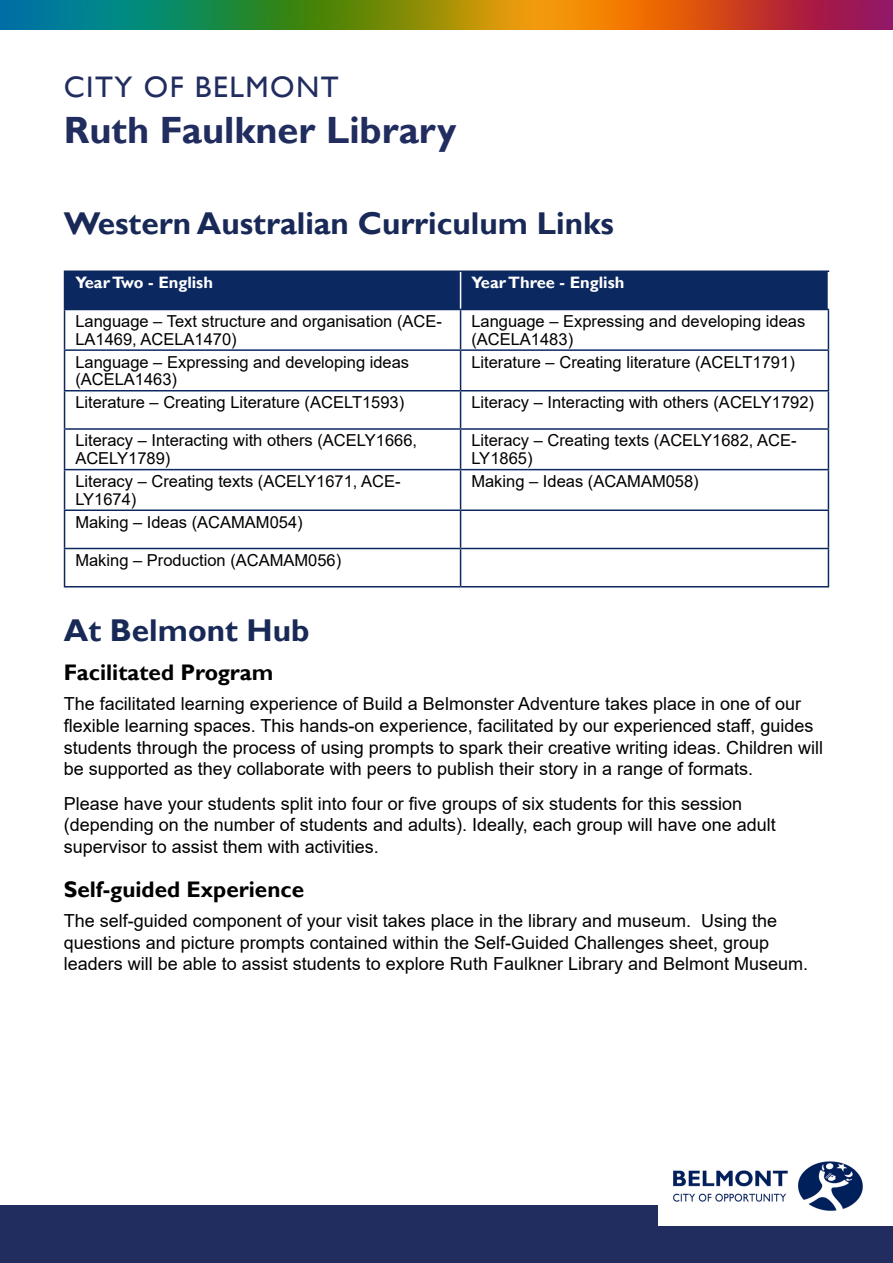
<style>
.page{position:relative;width:893px;height:1263px;background:#fff}
.page>*{position:absolute;margin:0;border:0;box-sizing:border-box;transform-origin:0 0}
.t1{font:700 37.95px "Gill Sans";color:#212c5f}
.t2{font:700 31.5px "Gill Sans";color:#182957}
.t3{font:29.7px "Gill Sans";letter-spacing:.05em;color:#212c5f}
.t4{font:700 22.5px "Gill Sans";color:#000}
.t5{font:18px/21.6px "Arial";color:#000}
.t6{font:16.5px/17.9px "Arial";color:#000}
.t7{font:700 16.5px "Gill Sans";color:#fff}
</style>
<div class="page">
<div style="left:0;top:1205px;width:893px;height:58px;background:#212c5f"></div>
<div style="left:65px;top:272px;width:763px;height:37px;background:#0c2861"></div>
<hr style="left:64px;top:272px;width:1px;height:37px;background:#0c2861">
<hr style="left:460px;top:272px;width:1px;height:37px;background:#fff">
<hr style="left:64px;top:270px;width:397px;height:2px;background:#0c2861">
<hr style="left:461px;top:270px;width:368px;height:2px;background:#0c2861">
<hr style="left:64px;top:309px;width:397px;height:1px;background:#0c2861">
<hr style="left:461px;top:309px;width:368px;height:1px;background:#0c2861">
<hr style="left:64px;top:349px;width:397px;height:2px;background:#0c2861">
<hr style="left:461px;top:349px;width:368px;height:2px;background:#0c2861">
<hr style="left:64px;top:390px;width:397px;height:1px;background:#0c2861">
<hr style="left:461px;top:390px;width:368px;height:1px;background:#0c2861">
<hr style="left:64px;top:428px;width:397px;height:2px;background:#0c2861">
<hr style="left:461px;top:428px;width:368px;height:2px;background:#0c2861">
<hr style="left:64px;top:469px;width:397px;height:1px;background:#0c2861">
<hr style="left:461px;top:469px;width:368px;height:1px;background:#0c2861">
<hr style="left:64px;top:509px;width:397px;height:2px;background:#0c2861">
<hr style="left:461px;top:509px;width:368px;height:2px;background:#0c2861">
<hr style="left:64px;top:548px;width:397px;height:1px;background:#0c2861">
<hr style="left:461px;top:548px;width:368px;height:1px;background:#0c2861">
<hr style="left:64px;top:586px;width:397px;height:1px;background:#0c2861">
<hr style="left:461px;top:586px;width:368px;height:1px;background:#0c2861">
<hr style="left:64px;top:310px;width:1px;height:39px;background:#0c2861">
<hr style="left:64px;top:351px;width:1px;height:39px;background:#0c2861">
<hr style="left:64px;top:391px;width:1px;height:37px;background:#0c2861">
<hr style="left:64px;top:430px;width:1px;height:39px;background:#0c2861">
<hr style="left:64px;top:470px;width:1px;height:39px;background:#0c2861">
<hr style="left:64px;top:511px;width:1px;height:37px;background:#0c2861">
<hr style="left:64px;top:549px;width:1px;height:37px;background:#0c2861">
<hr style="left:460px;top:310px;width:1px;height:39px;background:#0c2861">
<hr style="left:828px;top:310px;width:1px;height:39px;background:#0c2861">
<hr style="left:460px;top:351px;width:1px;height:39px;background:#0c2861">
<hr style="left:828px;top:351px;width:1px;height:39px;background:#0c2861">
<hr style="left:460px;top:391px;width:1px;height:37px;background:#0c2861">
<hr style="left:828px;top:391px;width:1px;height:37px;background:#0c2861">
<hr style="left:460px;top:430px;width:1px;height:39px;background:#0c2861">
<hr style="left:828px;top:430px;width:1px;height:39px;background:#0c2861">
<hr style="left:460px;top:470px;width:1px;height:39px;background:#0c2861">
<hr style="left:828px;top:470px;width:1px;height:39px;background:#0c2861">
<hr style="left:460px;top:511px;width:1px;height:37px;background:#0c2861">
<hr style="left:828px;top:511px;width:1px;height:37px;background:#0c2861">
<hr style="left:460px;top:549px;width:1px;height:37px;background:#0c2861">
<hr style="left:828px;top:549px;width:1px;height:37px;background:#0c2861">
<img style="left:0;top:0;width:893px;height:30px">
<img style="left:658px;top:1161px;width:235px;height:64px">
<h3 class="t3" style="left:64px;top:70px;width:276px">CITY OF BELMONT</h3>
<h1 class="t1" style="left:64px;top:107px;width:394px">Ruth Faulkner Library</h1>
<h2 class="t2" style="left:64px;top:205px;width:552px">Western Australian Curriculum Links</h2>
<p class="t7" style="left:75px;top:273px;width:139px">Year Two - English</p>
<p class="t7" style="left:471px;top:273px;width:154px">Year Three - English</p>
<p class="t6" style="left:75px;top:312px;width:368px">Language – Text structure and organisation (ACE-<br>LA1469, ACELA1470)</p>
<p class="t6" style="left:471px;top:312px;width:335px">Language – Expressing and developing ideas (ACELA1483)</p>
<p class="t6" style="left:75px;top:353px;width:335px">Language – Expressing and developing ideas (ACELA1463)</p>
<p class="t6" style="left:471px;top:353px;width:325px">Literature – Creating literature (ACELT1791)</p>
<p class="t6" style="left:75px;top:393px;width:330px">Literature – Creating Literature (ACELT1593)</p>
<p class="t6" style="left:471px;top:393px;width:344px">Literacy – Interacting with others (ACELY1792)</p>
<p class="t6" style="left:75px;top:432px;width:343px">Literacy – Interacting with others (ACELY1666,<br>ACELY1789)</p>
<p class="t6" style="left:471px;top:432px;width:327px">Literacy – Creating texts (ACELY1682, ACE-<br>LY1865)</p>
<p class="t6" style="left:75px;top:472px;width:327px">Literacy – Creating texts (ACELY1671, ACE-<br>LY1674)</p>
<p class="t6" style="left:471px;top:472px;width:229px">Making – Ideas (ACAMAM058)</p>
<p class="t6" style="left:75px;top:513px;width:229px">Making – Ideas (ACAMAM054)</p>
<p class="t6" style="left:75px;top:551px;width:267px">Making – Production (ACAMAM056)</p>
<h2 class="t2" style="left:64px;top:611px;width:247px">At Belmont Hub</h2>
<p class="t4" style="left:64px;top:659px;width:211px">Facilitated Program</p>
<p class="t5" style="left:64px;top:693px;width:761px">The facilitated learning experience of Build a Belmonster Adventure takes place in one of our flexible learning spaces. This hands-on experience, facilitated by our experienced staff, guides students through the process of using prompts to spark their creative writing ideas. Children will be supported as they collaborate with peers to publish their story in a range of formats.</p>
<p class="t5" style="left:64px;top:792px;width:714px">Please have your students split into four or five groups of six students for this session (depending on the number of students and adults). Ideally, each group will have one adult supervisor to assist them with activities.</p>
<p class="t4" style="left:64px;top:876px;width:242px">Self-guided Experience</p>
<p class="t5" style="left:64px;top:910px;width:746px">The self-guided component of your visit takes place in the library and museum. Using the questions and picture prompts contained within the Self-Guided Challenges sheet, group leaders will be able to assist students to explore Ruth Faulkner Library and Belmont Museum.</p>
</div>
